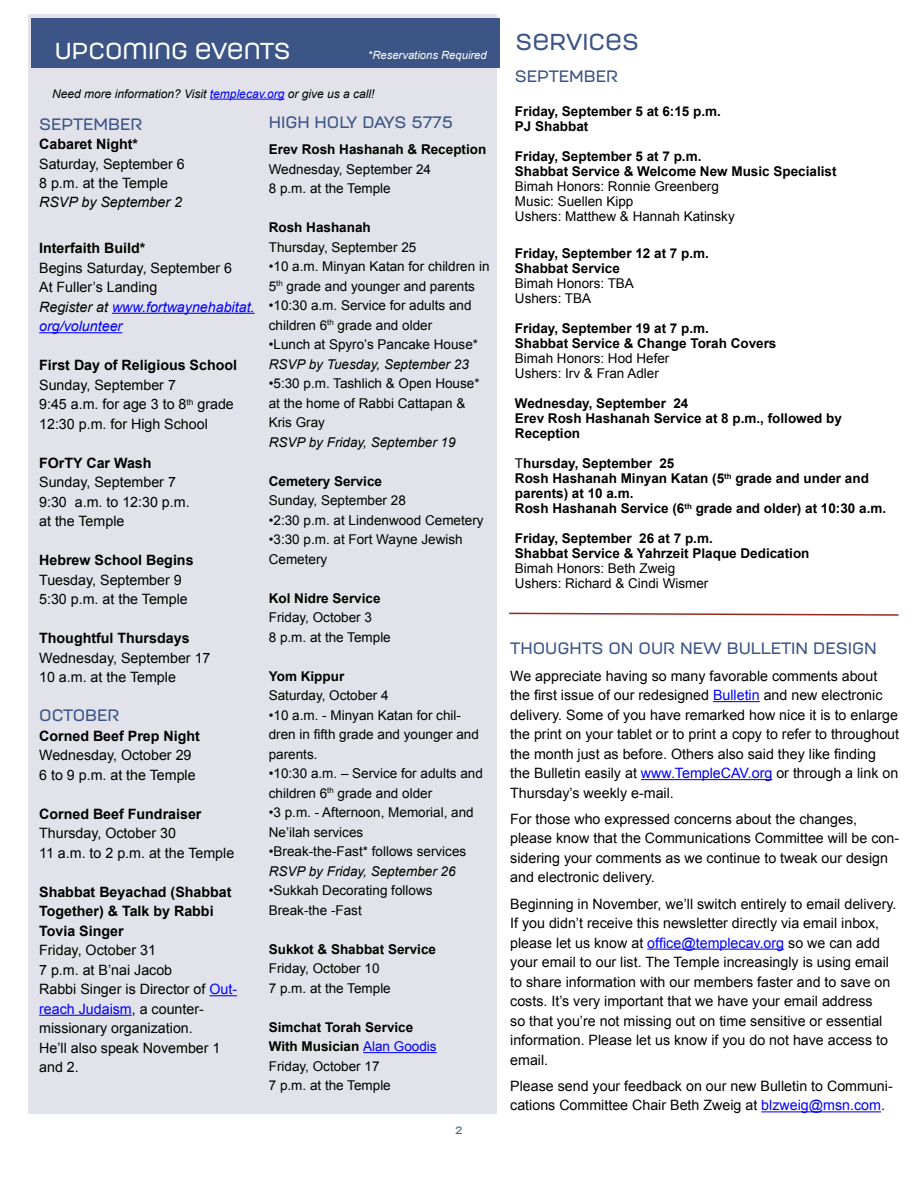
<style>
.page{position:relative;width:918px;height:1188px;background:#fff}
.page>*{position:absolute;margin:0;border:0;box-sizing:border-box;transform-origin:0 0}
.t1{font:500 23.1px "Moderna Unicase";color:#fff}
.t2{font:500 23.1px "Moderna Unicase";color:#3c5586}
.t3{font:500 16.5px "Moderna Unicase";color:#3c5586}
.t4{font:14.25px/19.5px "Arial";color:#000}
.t5{font:700 14.25px/19.5px "Arial";color:#000}
.t6{font:italic 14.25px "Arial";color:#000}
.t7{font:13.5px/19.5px "Arial";color:#000}
.t8{font:700 13.5px/15px "Arial";color:#000}
.t9{font:italic 13.5px "Arial";color:#000}
.t10{font:italic 12px "Arial";color:#000}
.t11{font:italic 11.25px "Arial";color:#fff}
.t12{font:500 10.5px "Moderna Unicase";color:#3c5586}
.s1{color:#00f}
.s2{font-style:italic}
.s3{font-style:italic;color:#00f}
.s4{font-weight:700}
.s5{font-weight:400}
</style>
<div class="page">
<div style="left:28px;top:15px;width:469px;height:1099px;background:#e2e2ea"></div>
<hr style="left:210px;top:99px;width:74px;height:1px;background:#00f">
<hr style="left:112px;top:313px;width:143px;height:1px;background:#00f">
<hr style="left:39px;top:332px;width:83px;height:1px;background:#00f">
<svg style="left:209px;top:995px;width:28px;height:1px"></svg>
<hr style="left:39px;top:1015px;width:93px;height:1px;background:#00f">
<hr style="left:363px;top:1052px;width:74px;height:1px;background:#00f">
<svg style="left:509px;top:612px;width:390px;height:4px"></svg>
<hr style="left:713px;top:701px;width:47px;height:1px;background:#00f">
<hr style="left:641px;top:779px;width:131px;height:1px;background:#00f">
<hr style="left:647px;top:949px;width:137px;height:1px;background:#00f">
<hr style="left:761px;top:1111px;width:120px;height:1px;background:#00f">
<div style="left:31px;top:18px;width:469px;height:50px;background:#3c5586"></div>
<h1 class="t1" style="left:55px;top:33px;width:237px">UPCOMING EVENTS</h1>
<p class="t11" style="left:368px;top:48px;width:120px">*Reservations Required</p>
<p class="t10" style="left:52px;top:86px;width:324px">Need more information? Visit <span class="s1">templecav.org</span> or give us a call!</p>
<p class="t3" style="left:39px;top:111px;width:105px">SEPTEMBER</p>
<p class="t5" style="left:39px;top:135px;width:100px">Cabaret Night*</p>
<p class="t4" style="left:39px;top:154px;width:147px">Saturday, September 6<br>8 p.m. at the Temple</p>
<p class="t6" style="left:39px;top:193px;width:144px">RSVP by September 2</p>
<p class="t5" style="left:39px;top:239px;width:108px">Interfaith Build*</p>
<p class="t4" style="left:39px;top:258px;width:217px">Begins Saturday, September 6<br>At Fuller’s Landing<br><span class="s2">Register at</span> <span class="s3">www.fortwaynehabitat. org/volunteer</span></p>
<p class="t5" style="left:39px;top:356px;width:199px">First Day of Religious School</p>
<p class="t4" style="left:39px;top:375px;width:196px">Sunday, September 7<br>9:45 a.m. for age 3 to 8<sup>th</sup> grade<br>12:30 p.m. for High School</p>
<p class="t5" style="left:39px;top:453px;width:114px">FOrTY Car Wash</p>
<p class="t4" style="left:39px;top:473px;width:152px">Sunday, September 7<br>9:30 a.m. to 12:30 p.m. at the Temple</p>
<p class="t5" style="left:39px;top:551px;width:156px">Hebrew School Begins</p>
<p class="t4" style="left:39px;top:570px;width:150px">Tuesday, September 9<br>5:30 p.m. at the Temple</p>
<p class="t5" style="left:39px;top:629px;width:152px">Thoughtful Thursdays</p>
<p class="t4" style="left:39px;top:648px;width:173px">Wednesday, September 17<br>10 a.m. at the Temple</p>
<p class="t3" style="left:39px;top:703px;width:82px">OCTOBER</p>
<p class="t5" style="left:39px;top:726px;width:162px">Corned Beef Prep Night</p>
<p class="t4" style="left:39px;top:746px;width:158px">Wednesday, October 29<br>6 to 9 p.m. at the Temple</p>
<p class="t5" style="left:39px;top:804px;width:164px">Corned Beef Fundraiser</p>
<p class="t4" style="left:39px;top:824px;width:197px">Thursday, October 30<br>11 a.m. to 2 p.m. at the Temple</p>
<p class="t5" style="left:39px;top:882px;width:194px">Shabbat Beyachad (Shabbat<br>Together) &amp; Talk by Rabbi<br>Tovia Singer</p>
<p class="t4" style="left:39px;top:941px;width:199px">Friday, October 31<br>7 p.m. at B’nai Jacob<br>Rabbi Singer is Director of <span class="s1">Out&shy;reach Judaism</span>, a counter&shy;missionary organization.<br>He’ll also speak November 1 and 2.</p>
<p class="t3" style="left:269px;top:109px;width:186px">HIGH HOLY DAYS 5775</p>
<p class="t8" style="left:269px;top:142px;width:219px">Erev Rosh Hashanah &amp; Reception</p>
<p class="t7" style="left:269px;top:159px;width:164px">Wednesday, September 24<br>8 p.m. at the Temple</p>
<p class="t8" style="left:269px;top:220px;width:104px">Rosh Hashanah</p>
<p class="t7" style="left:269px;top:237px;width:149px">Thursday, September 25</p>
<p class="t7" style="left:269px;top:257px;width:222px">•10 a.m. Minyan Katan for children in<br>5<sup>th</sup> grade and younger and parents</p>
<p class="t7" style="left:269px;top:296px;width:204px">•10:30 a.m. Service for adults and children 6<sup>th</sup> grade and older</p>
<p class="t7" style="left:269px;top:335px;width:211px">•Lunch at Spyro’s Pancake House*</p>
<p class="t9" style="left:269px;top:355px;width:202px">RSVP by Tuesday, September 23</p>
<p class="t7" style="left:269px;top:374px;width:212px">•5:30 p.m. Tashlich &amp; Open House* at the home of Rabbi Cattapan &amp;<br>Kris Gray</p>
<p class="t9" style="left:269px;top:433px;width:188px">RSVP by Friday, September 19</p>
<p class="t8" style="left:269px;top:474px;width:115px">Cemetery Service</p>
<p class="t7" style="left:269px;top:491px;width:139px">Sunday, September 28</p>
<p class="t7" style="left:269px;top:510px;width:216px">•2:30 p.m. at Lindenwood Cemetery</p>
<p class="t7" style="left:269px;top:530px;width:196px">•3:30 p.m. at Fort Wayne Jewish<br>Cemetery</p>
<p class="t8" style="left:269px;top:591px;width:113px">Kol Nidre Service</p>
<p class="t7" style="left:269px;top:608px;width:124px">Friday, October 3<br>8 p.m. at the Temple</p>
<p class="t8" style="left:269px;top:669px;width:77px">Yom Kippur</p>
<p class="t7" style="left:269px;top:686px;width:121px">Saturday, October 4</p>
<p class="t7" style="left:269px;top:705px;width:212px">•10 a.m. - Minyan Katan for chil&shy;dren in fifth grade and younger and parents.</p>
<p class="t7" style="left:269px;top:764px;width:216px">•10:30 a.m. – Service for adults and children 6<sup>th</sup> grade and older</p>
<p class="t7" style="left:269px;top:803px;width:207px">•3 p.m. - Afternoon, Memorial, and<br>Ne’ilah services</p>
<p class="t7" style="left:269px;top:842px;width:199px">•Break-the-Fast* follows services</p>
<p class="t9" style="left:269px;top:862px;width:188px">RSVP by Friday, September 26</p>
<p class="t7" style="left:269px;top:881px;width:165px">•Sukkah Decorating follows<br>Break-the -Fast</p>
<p class="t8" style="left:269px;top:942px;width:169px">Sukkot &amp; Shabbat Service</p>
<p class="t7" style="left:269px;top:959px;width:124px">Friday, October 10<br>7 p.m. at the Temple</p>
<p class="t7" style="left:269px;top:1017px;width:169px"><span class="s4">Simchat Torah Service<br>With Musician</span> <span class="s1">Alan Goodis<br></span>Friday, October 17<br>7 p.m. at the Temple</p>
<p class="t12" style="left:455px;top:1122px;width:9px">2</p>
<h1 class="t2" style="left:516px;top:24px;width:125px">SERVICES</h1>
<p class="t3" style="left:515px;top:63px;width:105px">SEPTEMBER</p>
<p class="t8" style="left:515px;top:104px;width:208px">Friday, September 5 at 6:15 p.m.<br>PJ Shabbat</p>
<p class="t8" style="left:515px;top:149px;width:323px">Friday, September 5 at 7 p.m.<br>Shabbat Service &amp; Welcome New Music Specialist</p>
<p class="t7" style="left:515px;top:179px;width:221px;line-height:15px">Bimah Honors: Ronnie Greenberg<br>Music: Suellen Kipp<br>Ushers: Matthew &amp; Hannah Katinsky</p>
<p class="t8" style="left:515px;top:246px;width:196px">Friday, September 12 at 7 p.m.<br>Shabbat Service</p>
<p class="t7" style="left:515px;top:276px;width:121px;line-height:15px">Bimah Honors: TBA<br>Ushers: TBA</p>
<p class="t8" style="left:515px;top:321px;width:263px">Friday, September 19 at 7 p.m.<br>Shabbat Service &amp; Change Torah Covers</p>
<p class="t7" style="left:515px;top:351px;width:156px;line-height:15px">Bimah Honors: Hod Hefer<br>Ushers: Irv &amp; Fran Adler</p>
<p class="t8" style="left:515px;top:396px;width:329px">Wednesday, September 24<br>Erev Rosh Hashanah Service at 8 p.m., followed by<br>Reception</p>
<p class="t8" style="left:515px;top:456px;width:373px"><span class="s5">T</span>hursday, September 25<br>Rosh Hashanah Minyan Katan (5<sup>th</sup> grade and under and parents) at 10 a.m.<br>Rosh Hashanah Service (6<sup>th</sup> grade and older) at 10:30 a.m.</p>
<p class="t8" style="left:515px;top:531px;width:296px">Friday, September 26 at 7 p.m.<br>Shabbat Service &amp; Yahrzeit Plaque Dedication</p>
<p class="t7" style="left:515px;top:561px;width:195px;line-height:15px">Bimah Honors: Beth Zweig<br>Ushers: Richard &amp; Cindi Wismer</p>
<p class="t3" style="left:510px;top:636px;width:368px">THOUGHTS ON OUR NEW BULLETIN DESIGN</p>
<p class="t4" style="left:510px;top:666px;width:390px">We appreciate having so many favorable comments about the first issue of our redesigned <span class="s1">Bulletin</span> and new electronic delivery. Some of you have remarked how nice it is to enlarge the print on your tablet or to print a copy to refer to throughout the month just as before. Others also said they like finding the Bulletin easily at <span class="s1">www.TempleCAV.org</span> or through a link on Thursday’s weekly e-mail.</p>
<p class="t4" style="left:510px;top:809px;width:390px">For those who expressed concerns about the changes, please know that the Communications Committee will be con&shy;sidering your comments as we continue to tweak our design and electronic delivery.</p>
<p class="t4" style="left:510px;top:894px;width:388px">Beginning in November, we’ll switch entirely to email delivery.<br>If you didn’t receive this newsletter directly via email inbox, please let us know at <span class="s1">office@templecav.org</span> so we can add your email to our list. The Temple increasingly is using email to share information with our members faster and to save on costs. It’s very important that we have your email address<br>so that you’re not missing out on time sensitive or essential information. Please let us know if you do not have access to email.</p>
<p class="t4" style="left:510px;top:1076px;width:384px">Please send your feedback on our new Bulletin to Communi&shy;cations Committee Chair Beth Zweig at <span class="s1">blzweig@msn.com</span>.</p>
</div>
